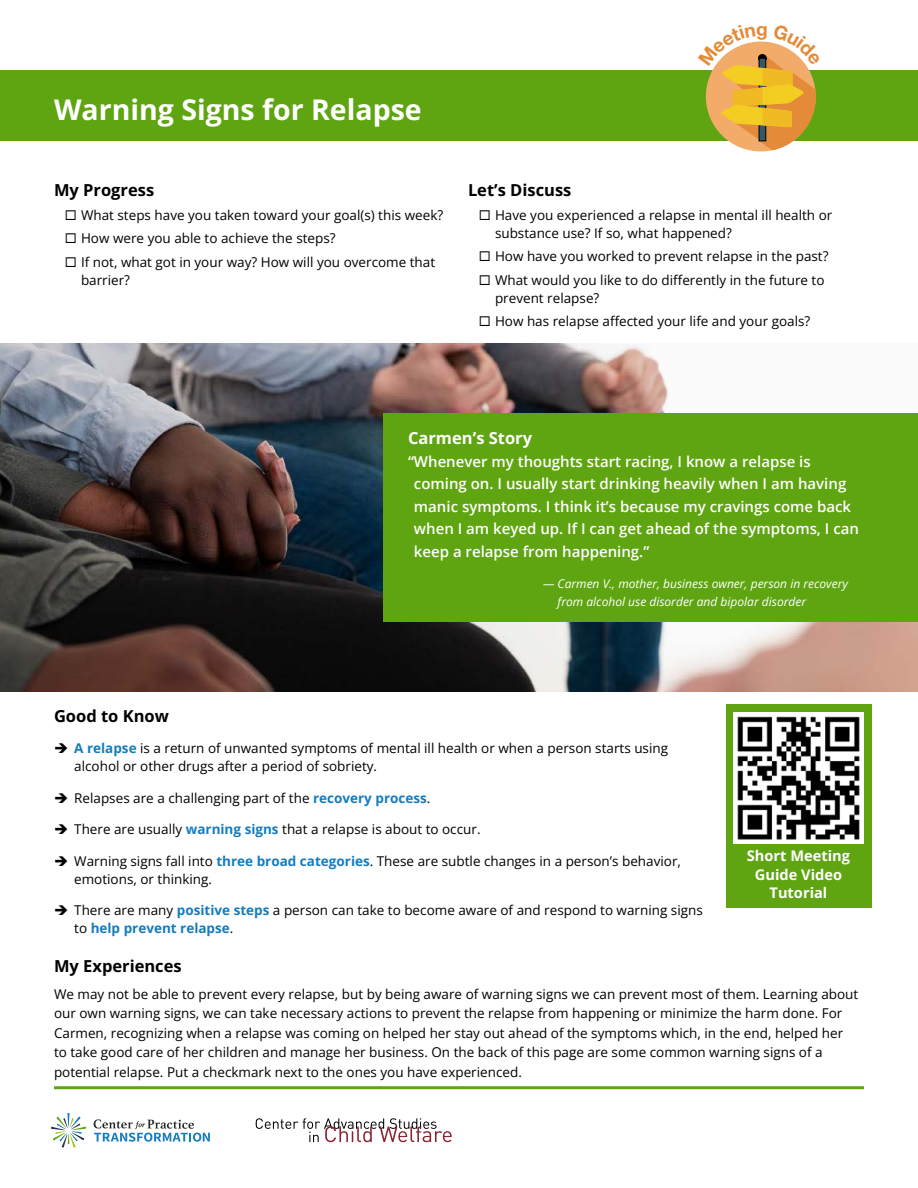
<style>
.page{position:relative;width:918px;height:1188px;background:#fff}
.page>*{position:absolute;margin:0;border:0;box-sizing:border-box;transform-origin:0 0}
.t1{font:28.5px "Open Sans";color:#fff}
.subhead2_black{font:16.5px "Open Sans";color:#000}
.subhead2_black-2{font:16.5px "Open Sans";color:#fff}
.t2{font:600 15px/22.5px "Open Sans";color:#fff}
.subhead2_black-3{font:14.7px/18.6px "Open Sans";color:#fff;text-align:center}
.t3{font:13.5px/18px "Open Sans";color:#000}
.t4{font:italic 12px/18px "Open Sans";color:#fff}
.s1{color:#157cbe}
</style>
<div class="page">
<div style="left:0;top:70px;width:918px;height:71px;background:#5fa511"></div>
<img style="left:0;top:344px;width:918px;height:347px">
<hr style="left:54px;top:1086px;width:810px;height:3px;background:#5fa511">
<svg style="left:94px;top:1119px;width:116px;height:23px"></svg>
<hr style="left:67px;top:1113px;width:3px;height:14px;background:#157cbe">
<svg style="left:51px;top:1117px;width:35px;height:31px"></svg>
<svg style="left:256px;top:1118px;width:196px;height:24px"></svg>
<div style="left:726px;top:704px;width:145px;height:203px;background:#5fa511"></div>
<img style="left:733px;top:713px;width:131px;height:131px">
<div style="left:383px;top:413px;width:535px;height:209px;background:#5fa511"></div>
<svg style="left:705px;top:41px;width:111px;height:109px"></svg>
<p class="t1" style="left:54px;top:90px;width:369px">Warning Signs for Relapse</p>
<p class="subhead2_black" style="left:54px;top:179px;width:102px">My Progress</p>
<p class="t3" style="left:81px;top:206px;width:364px">What steps have you taken toward your goal(s) this week?</p>
<p class="t3" style="left:81px;top:229px;width:256px">How were you able to achieve the steps?</p>
<p class="t3" style="left:81px;top:252px;width:356px">If not, what got in your way? How will you overcome that barrier?</p>
<p class="subhead2_black" style="left:468px;top:179px;width:105px">Let’s Discuss</p>
<p class="t3" style="left:495px;top:206px;width:339px">Have you experienced a relapse in mental ill health or substance use? If so, what happened?</p>
<p class="t3" style="left:495px;top:247px;width:335px">How have you worked to prevent relapse in the past?</p>
<p class="t3" style="left:495px;top:270px;width:331px">What would you like to do differently in the future to prevent relapse?</p>
<p class="t3" style="left:495px;top:312px;width:317px">How has relapse affected your life and your goals?</p>
<p class="subhead2_black-2" style="left:408px;top:427px;width:126px">Carmen’s Story</p>
<p class="t2" style="left:414px;top:450px;width:447px;text-indent:-6px">“Whenever my thoughts start racing, I know a relapse is coming on. I usually start drinking heavily when I am having manic symptoms. I think it’s because my cravings come back when I am keyed up. If I can get ahead of the symptoms, I can keep a relapse from happening.”</p>
<p class="t4" style="left:558px;top:574px;width:292px;text-indent:-15px">— Carmen V., mother, business owner, person in recovery from alcohol use disorder and bipolar disorder</p>
<p class="subhead2_black" style="left:54px;top:705px;width:116px">Good to Know</p>
<p class="t3" style="left:74px;top:739px;width:595px"><span class="s1">A relapse</span> is a return of unwanted symptoms of mental ill health or when a person starts using alcohol or other drugs after a period of sobriety.</p>
<p class="t3" style="left:74px;top:789px;width:358px">Relapses are a challenging part of the <span class="s1">recovery process</span>.</p>
<p class="t3" style="left:74px;top:820px;width:408px">There are usually <span class="s1">warning signs</span> that a relapse is about to occur.</p>
<p class="t3" style="left:74px;top:852px;width:608px">Warning signs fall into <span class="s1">three broad categories</span>. These are subtle changes in a person’s behavior, emotions, or thinking.</p>
<p class="t3" style="left:74px;top:901px;width:630px">There are many <span class="s1">positive steps</span> a person can take to become aware of and respond to warning signs to <span class="s1">help prevent relapse</span>.</p>
<p class="subhead2_black" style="left:54px;top:955px;width:129px">My Experiences</p>
<p class="t3" style="left:54px;top:984px;width:806px;line-height:19.5px">We may not be able to prevent every relapse, but by being aware of warning signs we can prevent most of them. Learning about our own warning signs, we can take necessary actions to prevent the relapse from happening or minimize the harm done. For Carmen, recognizing when a relapse was coming on helped her stay out ahead of the symptoms which, in the end, helped her to take good care of her children and manage her business. On the back of this page are some common warning signs of a potential relapse. Put a checkmark next to the ones you have experienced.</p>
<p class="subhead2_black-3" style="left:747px;top:846px;width:105px">Short Meeting<br>Guide Video<br>Tutorial</p>
</div>
